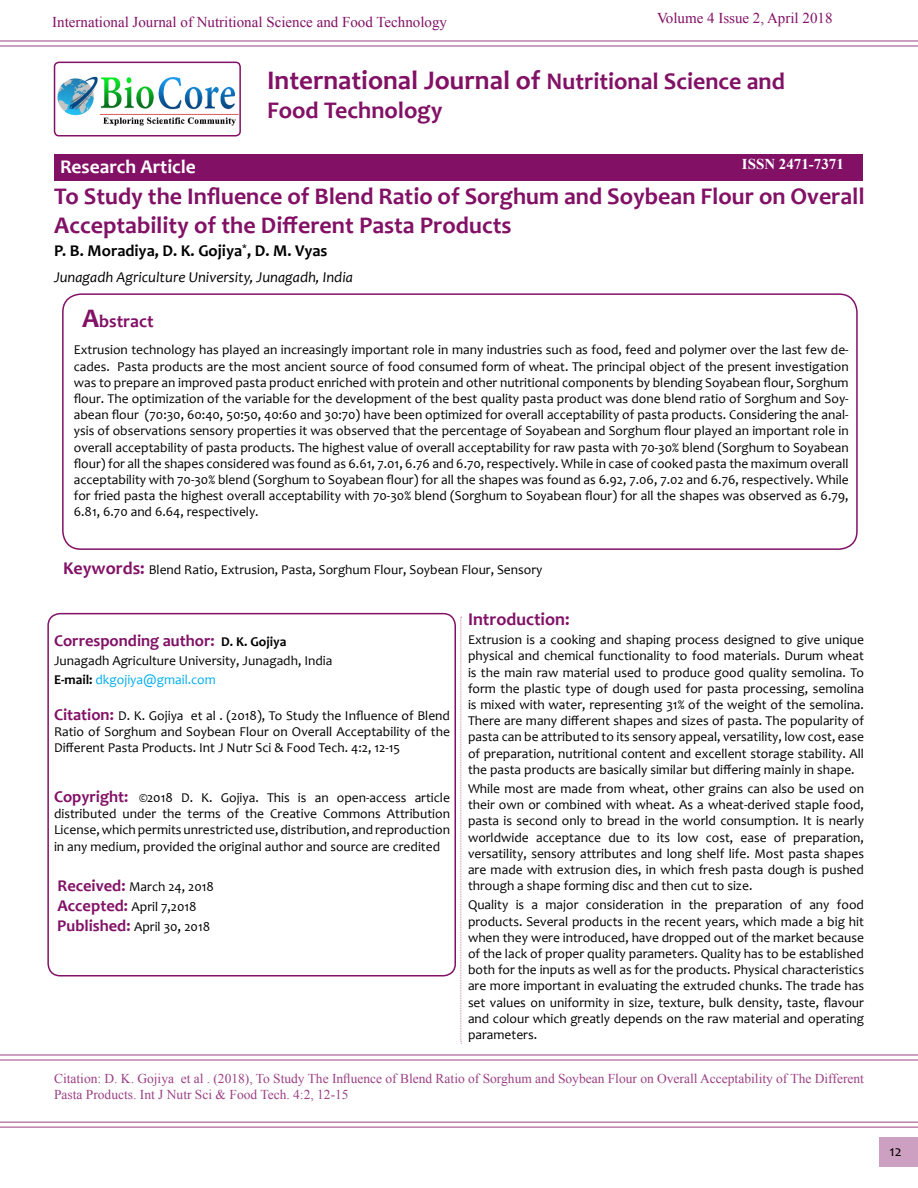
<style>
.page{position:relative;width:918px;height:1188px;background:#fff}
.page>*{position:absolute;margin:0;border:0;box-sizing:border-box;transform-origin:0 0}
.t1{font:700 27px "Candara";color:#821166}
.t2{font:700 24px/28.8px "Candara";color:#821166}
.t3{font:700 19.5px "Candara";color:#fff}
.t4{font:700 18px "Candara";color:#821166}
.t5{font:700 16.5px "Candara";color:#000}
.t6{font:700 16.5px "Candara";color:#821166}
.t7{font:15px "Times New Roman";color:#821166}
.t8{font:italic 15px "Candara";color:#000}
.t9{font:700 15px "Times New Roman";color:#fff}
.t10{font:15px "Candara";color:#000}
.t11{font:13.5px/16.2px "Candara";color:#000;text-align:justify}
.t12{font:13.5px/16.2px "Times New Roman";color:#821166}
.t13{font:13.5px "Candara";color:#00aeef}
.s1{font-size:24px}
.s2{font-size:27px}
.s3{font-weight:700;font-size:18px;color:#821166}
.s4{font-size:13.5px;color:#000}
.s5{font-weight:700;color:#000}
.s6{font-weight:700;font-size:16.5px;color:#821166}
.s7{font-size:15px}
</style>
<div class="page">
<hr style="left:0;top:40px;width:918px;height:2px;background:#821166">
<hr style="left:0;top:45px;width:918px;height:2px;background:#821166">
<hr style="left:0;top:1054px;width:918px;height:2px;background:#821166">
<hr style="left:0;top:1059px;width:918px;height:2px;background:#821166">
<hr style="left:0;top:1122px;width:918px;height:1px;background:#821166">
<hr style="left:0;top:1127px;width:918px;height:1px;background:#821166">
<div style="left:879px;top:1137px;width:39px;height:30px;background:#cda0c2"></div>
<div style="left:55px;top:154px;width:808px;height:27px;background:#821166"></div>
<img style="left:55px;top:62px;width:185px;height:64px">
<div style="left:54px;top:62px;width:187px;height:75px;border:2px solid #821166;border-radius:4px"></div>
<div style="left:62px;top:293px;width:796px;height:257px;border:2px solid #821166;border-radius:18px"></div>
<div style="left:47px;top:613px;width:409px;height:363px;border:2px solid #821166;border-radius:12px"></div>
<svg style="left:460px;top:616px;width:2px;height:428px"></svg>
<p class="t7" style="left:52px;top:12px;width:396px">International Journal of Nutritional Science and Food Technology</p>
<p class="t7" style="left:657px;top:8px;width:177px">Volume 4 Issue 2, April 2018</p>
<p class="t1" style="left:267px;top:64px;width:519px">International Journal of <span class="s1">Nutritional Science and</span></p>
<p class="t2" style="left:267px;top:96px;width:177px">Food Technology</p>
<p class="t3" style="left:60px;top:154px;width:137px">Research Article</p>
<p class="t9" style="left:742px;top:154px;width:104px">ISSN 2471-7371</p>
<p class="t2" style="left:54px;top:182px;width:812px">To Study the Influence of Blend Ratio of Sorghum and Soybean Flour on Overall<br>Acceptability of the Different Pasta Products</p>
<p class="t5" style="left:54px;top:240px;width:275px">P. B. Moradiya, D. K. Gojiya<sup>*</sup>, D. M. Vyas</p>
<p class="t8" style="left:54px;top:268px;width:300px">Junagadh Agriculture University, Junagadh, India</p>
<p class="t4" style="left:82px;top:310px;width:73px"><span class="s2">A</span>bstract</p>
<p class="t11" style="left:74px;top:342px;width:776px">Extrusion technology has played an increasingly important role in many industries such as food, feed and polymer over the last few de&shy;cades. Pasta products are the most ancient source of food consumed form of wheat. The principal object of the present investigation was to prepare an improved pasta product enriched with protein and other nutritional components by blending Soyabean flour, Sorghum flour. The optimization of the variable for the development of the best quality pasta product was done blend ratio of Sorghum and Soy&shy;abean flour (70:30, 60:40, 50:50, 40:60 and 30:70) have been optimized for overall acceptability of pasta products. Considering the anal&shy;ysis of observations sensory properties it was observed that the percentage of Soyabean and Sorghum flour played an important role in overall acceptability of pasta products. The highest value of overall acceptability for raw pasta with 70-30% blend (Sorghum to Soyabean flour) for all the shapes considered was found as 6.61, 7.01, 6.76 and 6.70, respectively. While in case of cooked pasta the maximum overall acceptability with 70-30% blend (Sorghum to Soyabean flour) for all the shapes was found as 6.92, 7.06, 7.02 and 6.76, respectively. While for fried pasta the highest overall acceptability with 70-30% blend (Sorghum to Soyabean flour) for all the shapes was observed as 6.79, 6.81, 6.70 and 6.64, respectively.</p>
<p class="t11" style="left:63px;top:562px;width:481px"><span class="s3">Keywords:</span> Blend Ratio, Extrusion, Pasta, Sorghum Flour, Soybean Flour, Sensory</p>
<p class="t6" style="left:54px;top:630px;width:234px">Corresponding author: <span class="s4">D. K. Gojiya</span></p>
<p class="t11" style="left:54px;top:653px;width:280px">Junagadh Agriculture University, Junagadh, India</p>
<p class="t13" style="left:54px;top:672px;width:163px"><span class="s5">E-mail:</span> dkgojiya@gmail.com</p>
<p class="t11" style="left:54px;top:707px;width:398px"><span class="s6">Citation:</span> D. K. Gojiya et al . (2018), To Study the Influence of Blend Ratio of Sorghum and Soybean Flour on Overall Acceptability of the Different Pasta Products. Int J Nutr Sci &amp; Food Tech. 4:2, 12-15</p>
<p class="t11" style="left:54px;top:790px;width:398px"><span class="s6">Copyright:</span> ©2018 D. K. Gojiya. This is an open-access article distributed under the terms of the Creative Commons Attribution License, which permits unrestricted use, distribution, and reproduction in any medium, provided the original author and source are credited</p>
<p class="t11" style="left:58px;top:879px;width:158px"><span class="s6">Received:</span> March 24, 2018</p>
<p class="t11" style="left:58px;top:899px;width:141px"><span class="s6">Accepted:</span> April 7,2018</p>
<p class="t11" style="left:57px;top:918px;width:154px"><span class="s6">Published:</span> April 30<span class="s7">,</span> 2018</p>
<p class="t4" style="left:468px;top:608px;width:103px">Introduction:</p>
<p class="t11" style="left:468px;top:632px;width:398px">Extrusion is a cooking and shaping process designed to give unique physical and chemical functionality to food materials. Durum wheat is the main raw material used to produce good quality semolina. To form the plastic type of dough used for pasta processing, semolina is mixed with water, representing 31% of the weight of the semolina.<br>There are many different shapes and sizes of pasta. The popularity of pasta can be attributed to its sensory appeal, versatility, low cost, ease of preparation, nutritional content and excellent storage stability. All the pasta products are basically similar but differing mainly in shape.</p>
<p class="t11" style="left:468px;top:781px;width:398px">While most are made from wheat, other grains can also be used on their own or combined with wheat. As a wheat-derived staple food, pasta is second only to bread in the world consumption. It is nearly worldwide acceptance due to its low cost, ease of preparation, versatility, sensory attributes and long shelf life. Most pasta shapes are made with extrusion dies, in which fresh pasta dough is pushed through a shape forming disc and then cut to size.</p>
<p class="t11" style="left:468px;top:897px;width:398px">Quality is a major consideration in the preparation of any food products. Several products in the recent years, which made a big hit when they were introduced, have dropped out of the market because of the lack of proper quality parameters. Quality has to be established both for the inputs as well as for the products. Physical characteristics are more important in evaluating the extruded chunks. The trade has set values on uniformity in size, texture, bulk density, taste, flavour and colour which greatly depends on the raw material and operating parameters.</p>
<p class="t12" style="left:54px;top:1070px;width:812px">Citation: D. K. Gojiya et al . (2018), To Study The Influence of Blend Ratio of Sorghum and Soybean Flour on Overall Acceptability of The Different<br>Pasta Products. Int J Nutr Sci &amp; Food Tech. 4:2, 12-15</p>
<p class="t10" style="left:890px;top:1142px;width:14px">12</p>
</div>
